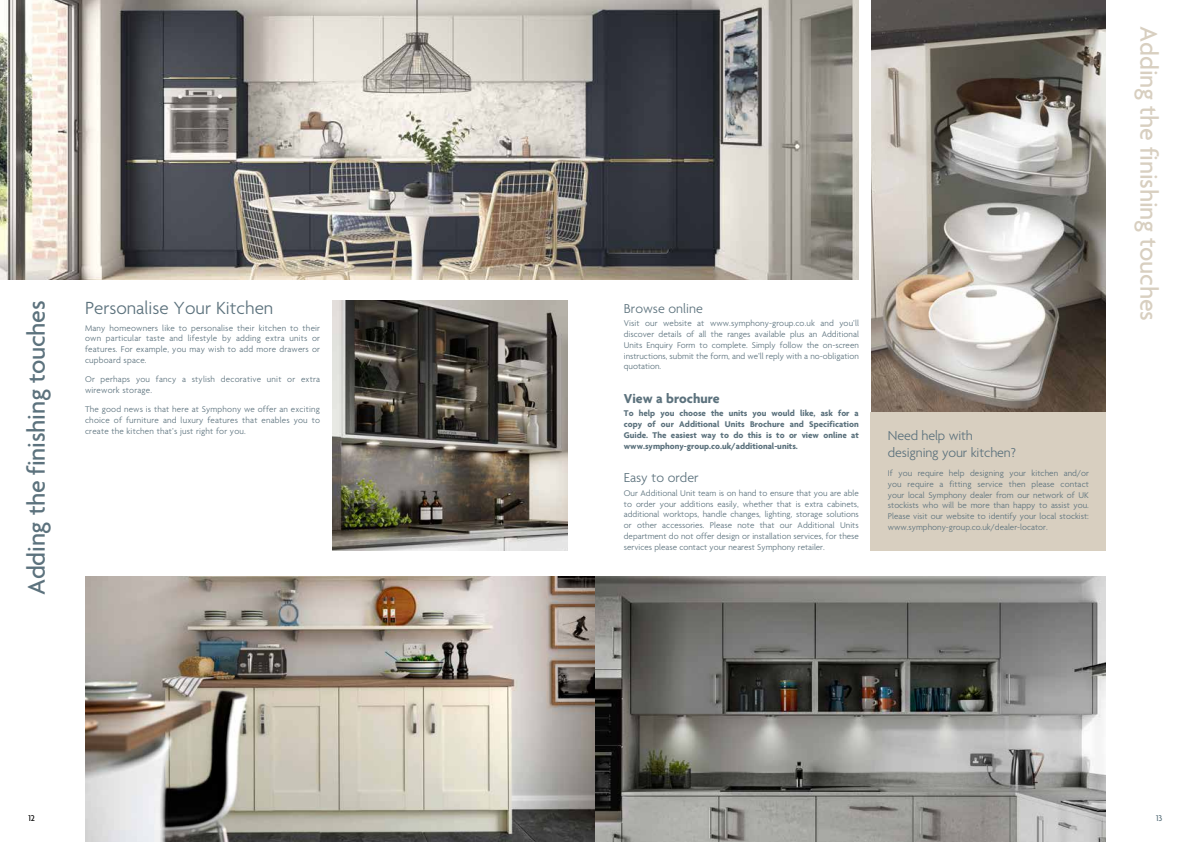
<style>
.page{position:relative;width:1191px;height:842px;background:#fff}
.page>*{position:absolute;margin:0;border:0;box-sizing:border-box;transform-origin:0 0}
.t1{font:500 26px "Agenda";letter-spacing:-.01em;color:#5c727d}
.t2{font:500 26px "Agenda";letter-spacing:-.01em;color:#d8cfc0}
.t3{font:300 19px "Agenda";color:#5c727d}
.t4{font:300 14px/16.8px "Agenda";letter-spacing:-.01em;color:#5c727d}
.t5{font:700 14px "Agenda";color:#5c727d}
.t6{font:300 9px/10.8px "Agenda";letter-spacing:.02em;color:#5c727d;text-align:justify}
.t7{font:700 9px/10.8px "Agenda";color:#5c727d;text-align:justify}
.t8{font:500 9px "Agenda";color:#000}
.t9{font:500 9px "Agenda";color:#5c727d}
</style>
<div class="page">
<img style="left:85px;top:577px;width:1021px;height:265px">
<img style="left:0;top:0;width:859px;height:279px">
<img style="left:871px;top:0;width:235px;height:412px">
<div style="left:871px;top:412px;width:235px;height:139px;background:#d8cfc0"></div>
<img style="left:332px;top:300px;width:235px;height:251px">
<h1 class="t1" style="left:23px;top:595px;width:296px;rotate:-90deg">Adding the finishing touches</h1>
<h2 class="t3" style="left:85px;top:298px;width:190px">Personalise Your Kitchen</h2>
<p class="t6" style="left:85px;top:323px;width:236px">Many homeowners like to personalise their kitchen to their own particular taste and lifestyle by adding extra units or features. For example, you may wish to add more drawers or cupboard space.</p>
<p class="t6" style="left:85px;top:375px;width:236px">Or perhaps you fancy a stylish decorative unit or extra wirework storage.</p>
<p class="t6" style="left:85px;top:405px;width:236px">The good news is that here at Symphony we offer an exciting choice of furniture and luxury features that enables you to create the kitchen that’s just right for you.</p>
<h3 class="t4" style="left:624px;top:301px;width:80px">Browse online</h3>
<p class="t6" style="left:624px;top:319px;width:236px">Visit our website at www.symphony-group.co.uk and you’ll discover details of all the ranges available plus an Additional Units Enquiry Form to complete. Simply follow the on-screen instructions, submit the form, and we’ll reply with a no-obligation quotation.</p>
<h3 class="t5" style="left:624px;top:391px;width:97px">View a brochure</h3>
<p class="t7" style="left:624px;top:409px;width:236px">To help you choose the units you would like, ask for a copy of our Additional Units Brochure and Specification Guide. The easiest way to do this is to or view online at www.symphony-group.co.uk/additional-units.</p>
<h3 class="t4" style="left:624px;top:470px;width:76px">Easy to order</h3>
<p class="t6" style="left:624px;top:488px;width:236px">Our Additional Unit team is on hand to ensure that you are able to order your additions easily, whether that is extra cabinets, additional worktops, handle changes, lighting, storage solutions or other accessories. Please note that our Additional Units department do not offer design or installation services, for these services please contact your nearest Symphony retailer.</p>
<h3 class="t4" style="left:888px;top:428px;width:130px">Need help with designing your kitchen?</h3>
<p class="t6" style="left:888px;top:468px;width:203px">If you require help designing your kitchen and/or you require a fitting service then please contact your local Symphony dealer from our network of UK stockists who will be more than happy to assist you.<br>Please visit our website to identify your local stockist: www.symphony-group.co.uk/dealer-locator.</p>
<h1 class="t2" style="left:1162px;top:26px;width:296px;rotate:90deg">Adding the finishing touches</h1>
<p class="t8" style="left:28px;top:813px;width:8px">12</p>
<p class="t9" style="left:1156px;top:813px;width:8px">13</p>
</div>
